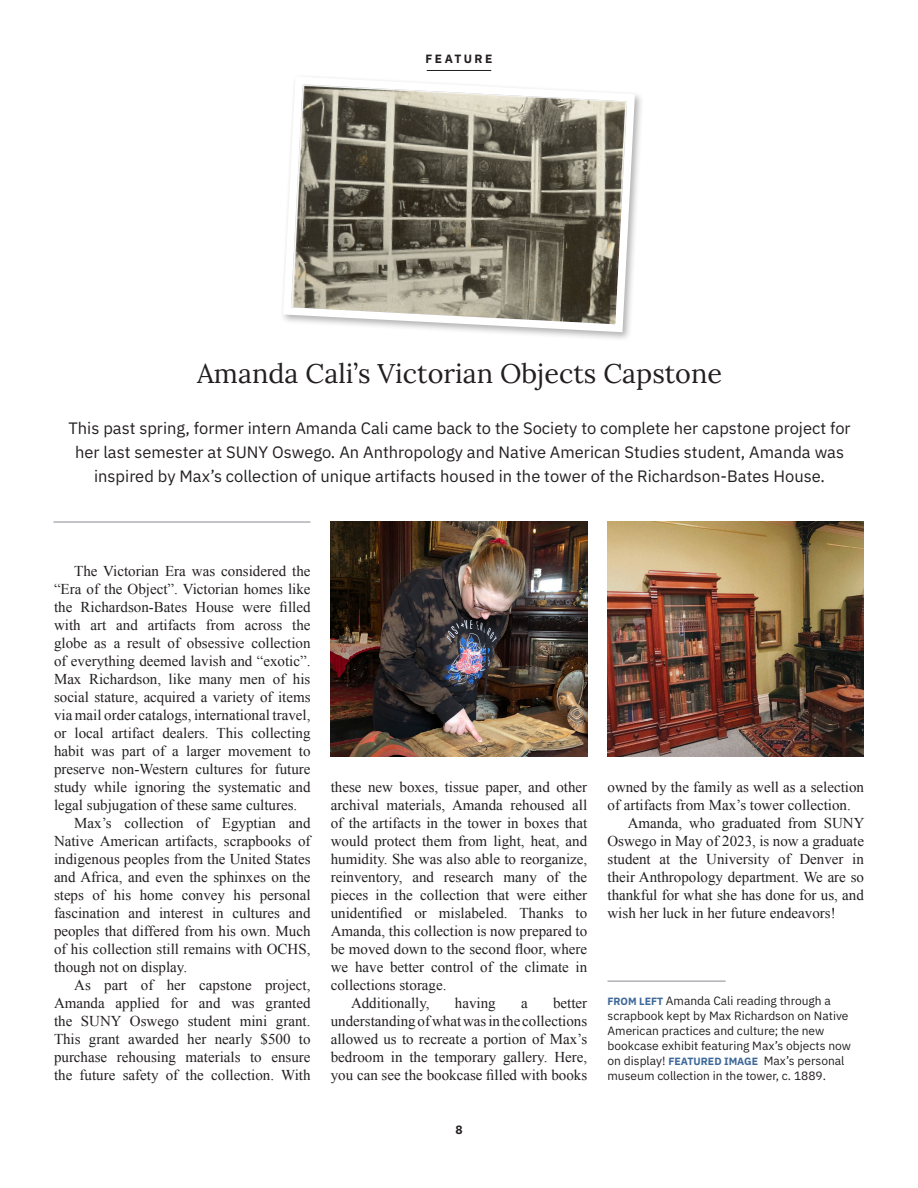
<style>
.page{position:relative;width:918px;height:1188px;background:#fff}
.page>*{position:absolute;margin:0;border:0;box-sizing:border-box;transform-origin:0 0}
.OCHS___Heading{font:27px "Lora";color:#231f20}
.OCHS___Subhead{font:16.5px/24px "IBM Plex Sans";color:#231f20;text-align:center}
.OCHS___Body{font:15px/18px "Times New Roman";color:#231f20;text-align:justify}
.OCHS___Captions{font:12px/15px "IBM Plex Sans";color:#231f20}
.OCHS___Eyebrow{font:700 12px "IBM Plex Sans";letter-spacing:.2em;color:#231f20}
.s1{font-weight:700;font-size:10.5px;color:#3e6898}
</style>
<div class="page">
<hr style="left:53px;top:522px;width:258px;height:1px;background:#8a8891">
<svg style="left:283px;top:84px;width:356px;height:252px"></svg>
<hr style="left:608px;top:981px;width:118px;height:1px;background:#8a8891">
<img style="left:331px;top:522px;width:256px;height:235px">
<img style="left:608px;top:522px;width:256px;height:235px">
<hr style="left:427px;top:70px;width:64px;height:1px;background:#231f20">
<p class="OCHS___Eyebrow" style="left:426px;top:50px;width:68px">FEATURE</p>
<p class="OCHS___Heading" style="left:197px;top:353px;width:527px">Amanda Cali’s Victorian Objects Capstone</p>
<p class="OCHS___Subhead" style="left:69px;top:415px;width:784px">This past spring, former intern Amanda Cali came back to the Society to complete her capstone project for her last semester at SUNY Oswego. An Anthropology and Native American Studies student, Amanda was inspired by Max’s collection of unique artifacts housed in the tower of the Richardson-Bates House.</p>
<p class="OCHS___Body" style="left:54px;top:562px;width:258px;text-indent:20px">The Victorian Era was considered the “Era of the Object”. Victorian homes like the Richardson-Bates House were filled with art and artifacts from across the globe as a result of obsessive collection of everything deemed lavish and “exotic”.<br>Max Richardson, like many men of his social stature, acquired a variety of items via mail order catalogs, international travel, or local artifact dealers. This collecting habit was part of a larger movement to preserve non-Western cultures for future study while ignoring the systematic and legal subjugation of these same cultures.</p>
<p class="OCHS___Body" style="left:54px;top:814px;width:258px;text-indent:20px">Max’s collection of Egyptian and Native American artifacts, scrapbooks of indigenous peoples from the United States and Africa, and even the sphinxes on the steps of his home convey his personal fascination and interest in cultures and peoples that differed from his own. Much of his collection still remains with OCHS, though not on display.</p>
<p class="OCHS___Body" style="left:54px;top:976px;width:258px;text-indent:20px">As part of her capstone project, Amanda applied for and was granted the SUNY Oswego student mini grant.<br>This grant awarded her nearly $500 to purchase rehousing materials to ensure the future safety of the collection. With</p>
<p class="OCHS___Body" style="left:331px;top:778px;width:258px">these new boxes, tissue paper, and other archival materials, Amanda rehoused all of the artifacts in the tower in boxes that would protect them from light, heat, and humidity. She was also able to reorganize, reinventory, and research many of the pieces in the collection that were either unidentified or mislabeled. Thanks to Amanda, this collection is now prepared to be moved down to the second floor, where we have better control of the climate in collections storage.</p>
<p class="OCHS___Body" style="left:351px;top:994px;width:80px">Additionally,</p>
<p class="OCHS___Body" style="left:455px;top:994px;width:42px">having</p>
<p class="OCHS___Body" style="left:521px;top:994px;width:8px">a</p>
<p class="OCHS___Body" style="left:331px;top:994px;width:258px;text-indent:222px">better understanding of what was in the collections allowed us to recreate a portion of Max’s bedroom in the temporary gallery. Here, you can see the bookcase filled with books</p>
<p class="OCHS___Eyebrow" style="left:455px;top:1120px;width:9px">8</p>
<p class="OCHS___Body" style="left:608px;top:778px;width:258px">owned by the family as well as a selection of artifacts from Max’s tower collection.</p>
<p class="OCHS___Body" style="left:608px;top:814px;width:259px;text-indent:20px">Amanda, who graduated from SUNY Oswego in May of 2023, is now a graduate student at the University of Denver in their Anthropology department. We are so thankful for what she has done for us, and wish her luck in her future endeavors!</p>
<p class="OCHS___Captions" style="left:608px;top:992px;width:245px"><span class="s1">FROM LEFT</span> Amanda Cali reading through a scrapbook kept by Max Richardson on Native American practices and culture; the new bookcase exhibit featuring Max’s objects now on display! <span class="s1">FEATURED IMAGE</span> Max’s personal museum collection in the tower, c. 1889.</p>
</div>
